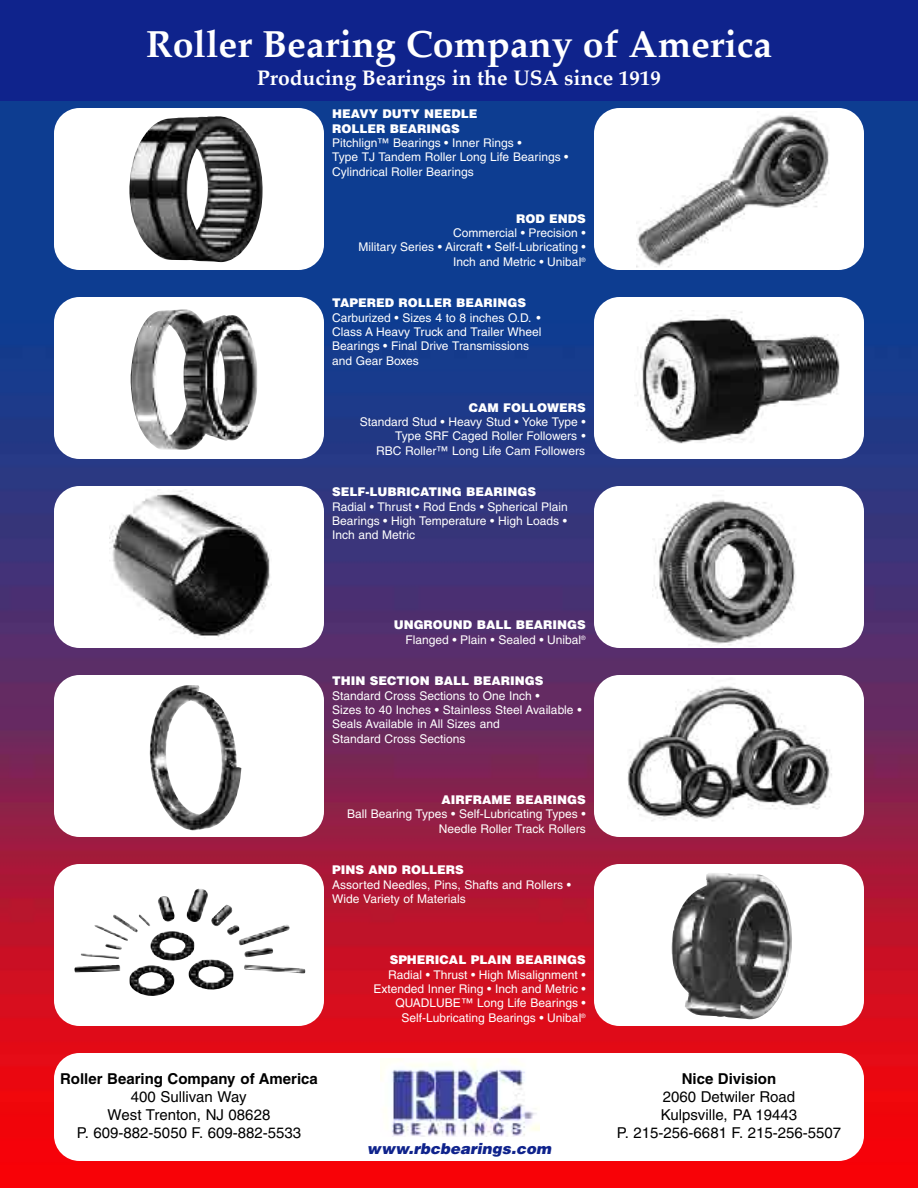
<style>
.page{position:relative;width:918px;height:1188px;background:#fff}
.page>*{position:absolute;margin:0;border:0;box-sizing:border-box;transform-origin:0 0}
.t1{font:700 37.5px "Palatino";color:#fff}
.t2{font:700 21px "Palatino";color:#fff}
.t3{font:15px/18px "Helvetica";color:#000;text-align:center}
.t4{font:700 15px "Helvetica";color:#000}
.t5{font:italic 900 15px "Helvetica";color:#0f238c}
.t6{font:12px/14.4px "Helvetica";color:#fff;text-align:right}
.t7{font:900 12px/14.5px "Helvetica";color:#fff}
.s1{font-weight:900}
</style>
<div class="page">
<img style="left:0;top:101px;width:918px;height:1087px">
<div style="left:0;top:0;width:918px;height:101px;background:#0f238c"></div>
<div style="left:54px;top:108px;width:270px;height:162px;background:#fff;border-radius:26px"></div>
<img style="left:129px;top:116px;width:134px;height:146px">
<div style="left:54px;top:297px;width:270px;height:162px;background:#fff;border-radius:26px"></div>
<img style="left:131px;top:309px;width:127px;height:141px">
<div style="left:54px;top:486px;width:270px;height:162px;background:#fff;border-radius:26px"></div>
<img style="left:109px;top:489px;width:161px;height:149px">
<div style="left:54px;top:675px;width:270px;height:162px;background:#fff;border-radius:26px"></div>
<img style="left:150px;top:685px;width:91px;height:145px">
<div style="left:54px;top:864px;width:270px;height:162px;background:#fff;border-radius:26px"></div>
<img style="left:94px;top:889px;width:196px;height:72px">
<div style="left:594px;top:108px;width:270px;height:162px;background:#fff;border-radius:26px"></div>
<img style="left:637px;top:114px;width:192px;height:154px">
<div style="left:594px;top:297px;width:270px;height:162px;background:#fff;border-radius:26px"></div>
<img style="left:634px;top:311px;width:206px;height:133px">
<div style="left:594px;top:486px;width:270px;height:162px;background:#fff;border-radius:26px"></div>
<img style="left:652px;top:495px;width:144px;height:150px">
<div style="left:594px;top:675px;width:270px;height:162px;background:#fff;border-radius:26px"></div>
<img style="left:627px;top:686px;width:205px;height:135px">
<div style="left:594px;top:864px;width:270px;height:162px;background:#fff;border-radius:26px"></div>
<img style="left:672px;top:873px;width:120px;height:146px">
<div style="left:54px;top:1053px;width:810px;height:108px;background:#fff;border-radius:26px"></div>
<img style="left:381px;top:1059px;width:159px;height:78px">
<h1 class="t1" style="left:146px;top:31px;width:628px">Roller Bearing Company of America</h1>
<h2 class="t2" style="left:257px;top:71px;width:405px">Producing Bearings in the USA since 1919</h2>
<p class="t7" style="left:332px;top:108px;width:147px">HEAVY DUTY NEEDLE<br>ROLLER BEARINGS</p>
<p class="t6" style="left:332px;top:137px;width:238px;text-align:left">Pitchlign™ Bearings • Inner Rings •<br>Type TJ Tandem Roller Long Life Bearings •<br>Cylindrical Roller Bearings</p>
<p class="t7" style="left:516px;top:212px;width:71px">ROD ENDS</p>
<p class="t6" style="left:358px;top:227px;width:229px">Commercial • Precision •<br>Military Series • Aircraft • Self-Lubricating •<br>Inch and Metric • Unibal<sup>®</sup></p>
<p class="t7" style="left:332px;top:297px;width:195px">TAPERED ROLLER BEARINGS</p>
<p class="t6" style="left:332px;top:311px;width:211px;text-align:left">Carburized • Sizes 4 to 8 inches O.D. •<br>Class A Heavy Truck and Trailer Wheel<br>Bearings • Final Drive Transmissions and Gear Boxes</p>
<p class="t7" style="left:469px;top:401px;width:119px">CAM FOLLOWERS</p>
<p class="t6" style="left:360px;top:416px;width:227px">Standard Stud • Heavy Stud • Yoke Type •<br>Type SRF Caged Roller Followers •<br>RBC Roller™ Long Life Cam Followers</p>
<p class="t7" style="left:332px;top:486px;width:205px">SELF-LUBRICATING BEARINGS</p>
<p class="t6" style="left:332px;top:500px;width:237px;text-align:justify">Radial • Thrust • Rod Ends • Spherical Plain Bearings • High Temperature • High Loads • Inch and Metric</p>
<p class="t6" style="left:394px;top:619px;width:194px"><span class="s1">UNGROUND BALL BEARINGS<br></span>Flanged • Plain • Sealed • Unibal<sup>®</sup></p>
<p class="t7" style="left:332px;top:675px;width:213px">THIN SECTION BALL BEARINGS</p>
<p class="t6" style="left:332px;top:689px;width:251px;text-align:left">Standard Cross Sections to One Inch •<br>Sizes to 40 Inches • Stainless Steel Available • Seals Available in All Sizes and<br>Standard Cross Sections</p>
<p class="t7" style="left:441px;top:793px;width:146px">AIRFRAME BEARINGS</p>
<p class="t6" style="left:347px;top:808px;width:240px">Ball Bearing Types • Self-Lubricating Types •<br>Needle Roller Track Rollers</p>
<p class="t7" style="left:332px;top:864px;width:133px">PINS AND ROLLERS</p>
<p class="t6" style="left:332px;top:878px;width:240px;text-align:left">Assorted Needles, Pins, Shafts and Rollers •<br>Wide Variety of Materials</p>
<p class="t4" style="left:60px;top:1073px;width:259px">Roller Bearing Company of America</p>
<p class="t3" style="left:77px;top:1089px;width:226px">400 Sullivan Way<br>West Trenton, NJ 08628<br>P. 609-882-5050 F. 609-882-5533</p>
<p class="t7" style="left:390px;top:954px;width:198px">SPHERICAL PLAIN BEARINGS</p>
<p class="t6" style="left:374px;top:968px;width:214px">Radial • Thrust • High Misalignment • Extended Inner Ring • Inch and Metric • QUADLUBE™ Long Life Bearings • Self-Lubricating Bearings • Unibal<sup>®</sup></p>
<p class="t5" style="left:367px;top:1143px;width:186px">www.rbcbearings.com</p>
<p class="t4" style="left:682px;top:1073px;width:96px">Nice Division</p>
<p class="t3" style="left:617px;top:1089px;width:226px">2060 Detwiler Road<br>Kulpsville, PA 19443<br>P. 215-256-6681 F. 215-256-5507</p>
</div>
